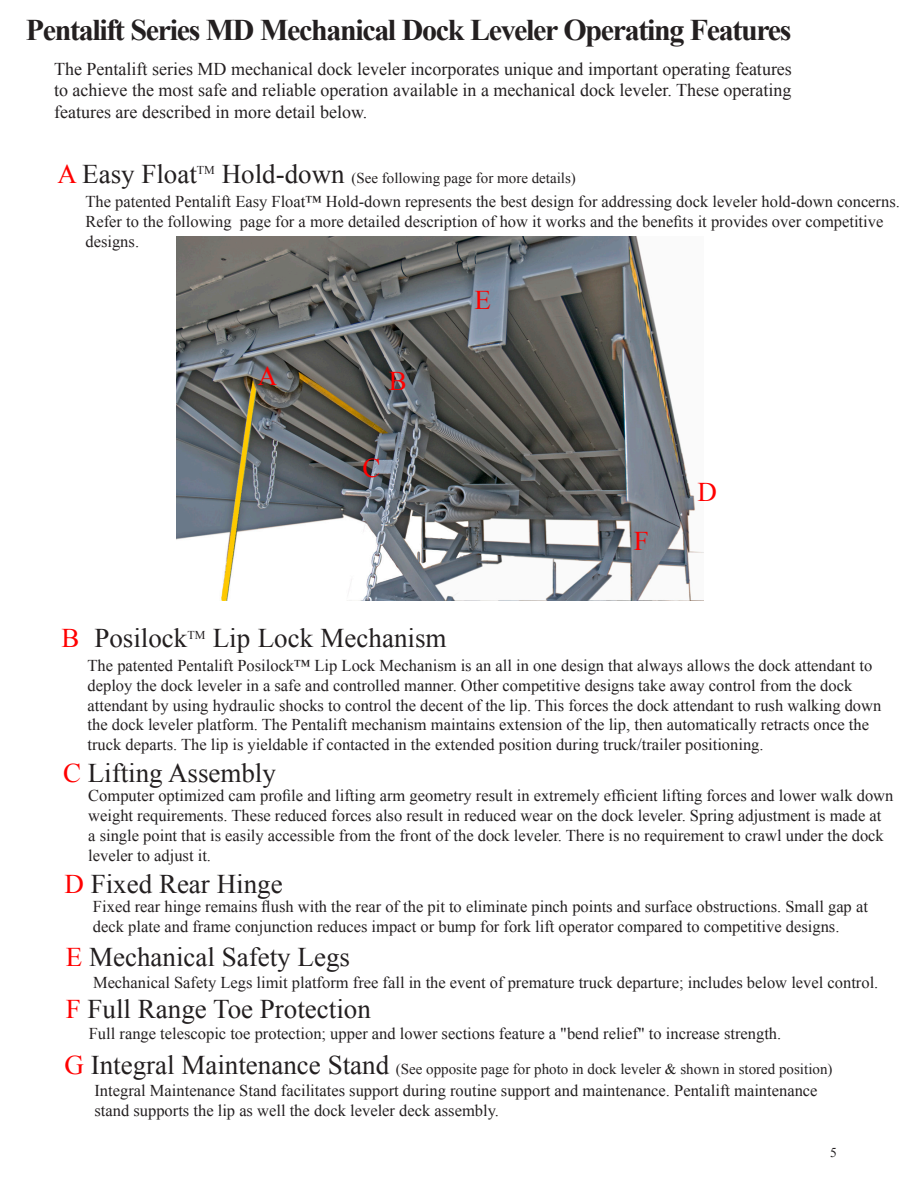
<style>
.page{position:relative;width:918px;height:1188px;background:#fff}
.page>*{position:absolute;margin:0;border:0;box-sizing:border-box;transform-origin:0 0}
.t1{font:700 30px "Times New Roman";letter-spacing:-.045em;color:#231f20}
.t2{font:27px "Times New Roman";color:#231f20}
.t3{font:27px "Times New Roman";color:#f00}
.t4{font:18px/21.6px "Times New Roman";color:#231f20;text-align:justify}
.t5{font:16.5px/19.8px "Times New Roman";color:#231f20}
.t6{font:15px "Times New Roman";color:#231f20}
.t7{font:13.5px "Times New Roman";color:#231f20}
.t8{font:12px "Times New Roman";color:#231f20}
.s1{color:#f00}
.s2{font-size:27px}
.s3{font-size:27px;color:#f00}
</style>
<div class="page">
<img style="left:177px;top:236px;width:526px;height:364px">
<h1 class="t1" style="left:26px;top:8px;width:767px">Pentalift Series MD Mechanical Dock Leveler Operating Features</h1>
<p class="t4" style="left:54px;top:57px;width:739px">The Pentalift series MD mechanical dock leveler incorporates unique and important operating features to achieve the most safe and reliable operation available in a mechanical dock leveler. These operating features are described in more detail below.</p>
<h2 class="t2" style="left:57px;top:154px;width:141px"><span class="s1">A</span> Easy Float</h2>
<p class="t8" style="left:197px;top:162px;width:19px">TM</p>
<p class="t6" style="left:222px;top:167px;width:356px"><span class="s2">Hold-down</span> (See following page for more details)</p>
<p class="t5" style="left:86px;top:191px;width:816px">The patented Pentalift Easy Float™ Hold-down represents the best design for addressing dock leveler hold-down concerns.<br>Refer to the following page for a more detailed description of how it works and the benefits it provides over competitive designs.</p>
<h2 class="t3" style="left:258px;top:357px;width:21px">A</h2>
<h2 class="t3" style="left:389px;top:362px;width:20px">B</h2>
<h2 class="t3" style="left:362px;top:449px;width:20px">C</h2>
<h2 class="t3" style="left:475px;top:281px;width:18px">E</h2>
<h2 class="t2" style="left:62px;top:619px;width:127px"><span class="s1">B</span> Posilock</h2>
<p class="t8" style="left:187px;top:626px;width:19px">TM</p>
<h2 class="t2" style="left:213px;top:619px;width:235px">Lip Lock Mechanism</h2>
<h2 class="t3" style="left:634px;top:522px;width:17px">F</h2>
<h2 class="t3" style="left:697px;top:473px;width:21px">D</h2>
<p class="t5" style="left:88px;top:655px;width:795px">The patented Pentalift Posilock™ Lip Lock Mechanism is an all in one design that always allows the dock attendant to deploy the dock leveler in a safe and controlled manner. Other competitive designs take away control from the dock attendant by using hydraulic shocks to control the decent of the lip. This forces the dock attendant to rush walking down the dock leveler platform. The Pentalift mechanism maintains extension of the lip, then automatically retracts once the truck departs. The lip is yieldable if contacted in the extended position during truck/trailer positioning.</p>
<p class="t5" style="left:88px;top:786px;width:807px">Computer optimized cam profile and lifting arm geometry result in extremely efficient lifting forces and lower walk down weight requirements. These reduced forces also result in reduced wear on the dock leveler. Spring adjustment is made at<br>a single point that is easily accessible from the front of the dock leveler. There is no requirement to crawl under the dock leveler to adjust it.</p>
<h2 class="t2" style="left:63px;top:754px;width:215px"><span class="s1">C</span> Lifting Assembly</h2>
<h2 class="t2" style="left:64px;top:865px;width:220px"><span class="s1">D</span> Fixed Rear Hinge</h2>
<p class="t5" style="left:93px;top:896px;width:776px">Fixed rear hinge remains flush with the rear of the pit to eliminate pinch points and surface obstructions. Small gap at deck plate and frame conjunction reduces impact or bump for fork lift operator compared to competitive designs.</p>
<h2 class="t2" style="left:66px;top:938px;width:286px"><span class="s1">E</span> Mechanical Safety Legs</h2>
<p class="t5" style="left:93px;top:972px;width:787px">Mechanical Safety Legs limit platform free fall in the event of premature truck departure; includes below level control.</p>
<h2 class="t2" style="left:66px;top:990px;width:307px"><span class="s1">F</span> Full Range Toe Protection</h2>
<p class="t5" style="left:89px;top:1023px;width:694px">Full range telescopic toe protection; upper and lower sections feature a "bend relief" to increase strength.</p>
<p class="t6" style="left:64px;top:1058px;width:770px"><span class="s3">G</span> <span class="s2">Integral Maintenance Stand</span> (See opposite page for photo in dock leveler &amp; shown in stored position)</p>
<p class="t5" style="left:94px;top:1080px;width:725px">Integral Maintenance Stand facilitates support during routine support and maintenance. Pentalift maintenance stand supports the lip as well the dock leveler deck assembly.</p>
<p class="t7" style="left:830px;top:1143px;width:8px">5</p>
</div>
